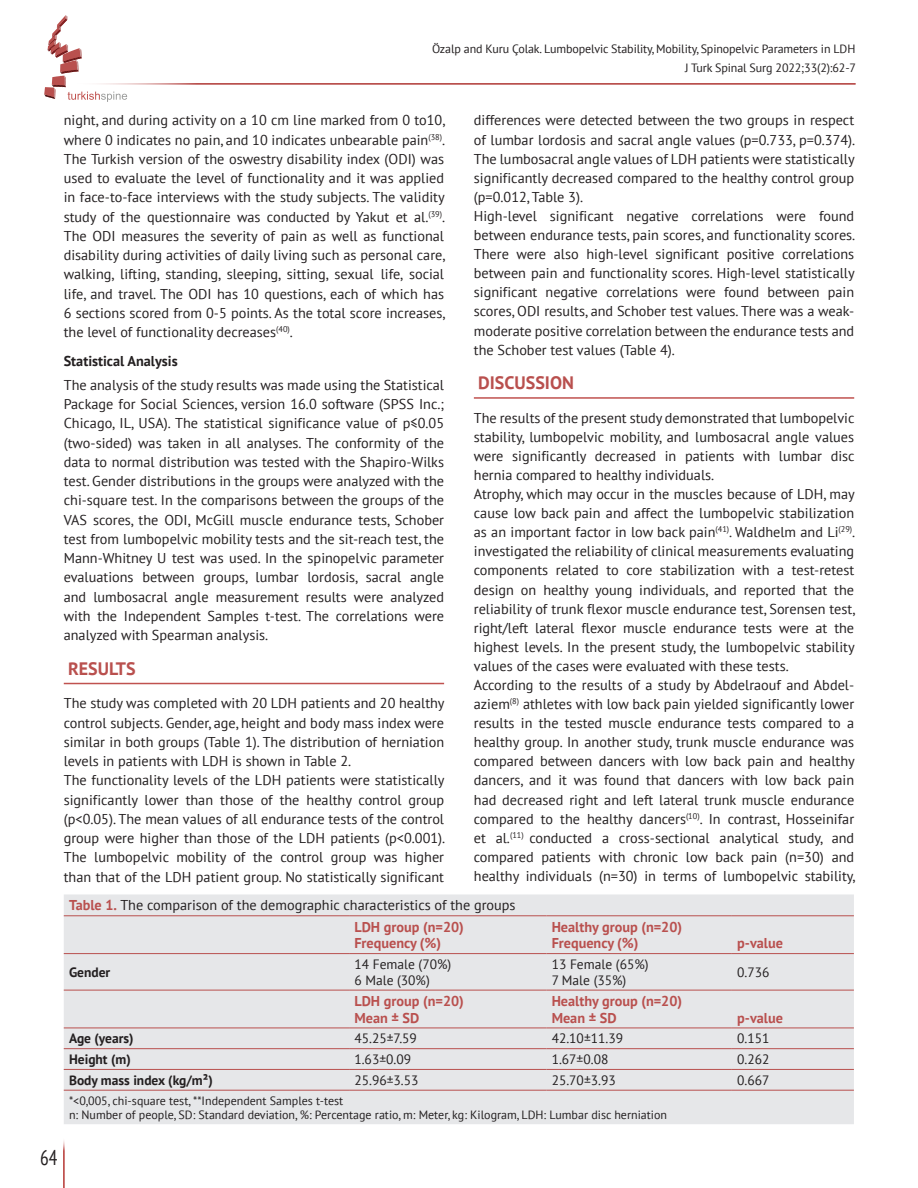
<style>
.page{position:relative;width:918px;height:1188px;background:#fff}
.page>*{position:absolute;margin:0;border:0;box-sizing:border-box;transform-origin:0 0}
.t1{font:condensed 21px "PT Sans";color:#231f20;scale:.92 1}
.ANA_BASLIK{font:700 18px "PT Sans";color:#b9504e}
.YAZI{font:14.25px/19px "PT Sans";color:#231f20;text-align:justify}
.TABLO-ARA{font:700 14.25px "PT Sans";color:#b9504e}
.TABLO-BASI{font:14.25px "PT Sans";color:#231f20}
.ARA_BASLIK{font:700 14.25px "PT Sans";color:#231f20}
.TABLO-YAZI{font:13.5px "PT Sans";color:#231f20}
.TABLO-YAZI-2{font:700 13.5px "PT Sans";color:#231f20}
.TABLO-ALTI{font:12px/19.8px "PT Sans";color:#231f20;text-align:right}
.s1{font-weight:700;color:#b9504e}
</style>
<div class="page">
<div style="left:69px;top:83px;width:786px;height:2px;background:#b9504e;border:1px solid #b9504e"></div>
<svg style="left:44px;top:15px;width:83px;height:87px"></svg>
<hr style="left:63px;top:1138px;width:1px;height:50px;background:#c0524f">
<hr style="left:64px;top:683px;width:380px;height:1px;background:#c0524f">
<hr style="left:474px;top:397px;width:380px;height:2px;background:#c0524f">
<div style="left:64px;top:894px;width:790px;height:230px;background:#e6e7e9"></div>
<hr style="left:64px;top:1048px;width:285px;height:1px;background:#b9504e">
<hr style="left:349px;top:1048px;width:197px;height:1px;background:#b9504e">
<hr style="left:546px;top:1048px;width:186px;height:1px;background:#b9504e">
<hr style="left:732px;top:1048px;width:122px;height:1px;background:#b9504e">
<hr style="left:64px;top:1069px;width:285px;height:1px;background:#b9504e">
<hr style="left:349px;top:1069px;width:197px;height:1px;background:#b9504e">
<hr style="left:546px;top:1069px;width:186px;height:1px;background:#b9504e">
<hr style="left:732px;top:1069px;width:122px;height:1px;background:#b9504e">
<hr style="left:64px;top:990px;width:285px;height:1px;background:#b9504e">
<hr style="left:349px;top:990px;width:197px;height:1px;background:#b9504e">
<hr style="left:546px;top:990px;width:186px;height:1px;background:#b9504e">
<hr style="left:732px;top:990px;width:122px;height:1px;background:#b9504e">
<hr style="left:64px;top:1028px;width:285px;height:1px;background:#b9504e">
<hr style="left:349px;top:1028px;width:197px;height:1px;background:#b9504e">
<hr style="left:546px;top:1028px;width:186px;height:1px;background:#b9504e">
<hr style="left:732px;top:1028px;width:122px;height:1px;background:#b9504e">
<hr style="left:64px;top:916px;width:285px;height:1px;background:#b9504e">
<hr style="left:349px;top:916px;width:197px;height:1px;background:#b9504e">
<hr style="left:546px;top:916px;width:186px;height:1px;background:#b9504e">
<hr style="left:732px;top:916px;width:122px;height:1px;background:#b9504e">
<hr style="left:64px;top:953px;width:285px;height:1px;background:#b9504e">
<hr style="left:349px;top:953px;width:197px;height:1px;background:#b9504e">
<hr style="left:546px;top:953px;width:186px;height:1px;background:#b9504e">
<hr style="left:732px;top:953px;width:122px;height:1px;background:#b9504e">
<hr style="left:64px;top:1090px;width:285px;height:1px;background:#b9504e">
<hr style="left:349px;top:1090px;width:197px;height:1px;background:#b9504e">
<hr style="left:546px;top:1090px;width:186px;height:1px;background:#b9504e">
<hr style="left:732px;top:1090px;width:122px;height:1px;background:#b9504e">
<p class="TABLO-ALTI" style="left:432px;top:38px;width:425px">Özalp and Kuru Çolak. Lumbopelvic Stability, Mobility, Spinopelvic Parameters in LDH<br>J Turk Spinal Surg 2022;33(2):62-7</p>
<p class="YAZI" style="left:64px;top:111px;width:383px">night, and during activity on a 10 cm line marked from 0 to10, where 0 indicates no pain, and 10 indicates unbearable pain<sup>(38)</sup>.</p>
<p class="YAZI" style="left:64px;top:149px;width:383px">The Turkish version of the oswestry disability index (ODI) was used to evaluate the level of functionality and it was applied in face-to-face interviews with the study subjects. The validity study of the questionnaire was conducted by Yakut et al.<sup>(39)</sup>.<br>The ODI measures the severity of pain as well as functional disability during activities of daily living such as personal care, walking, lifting, standing, sleeping, sitting, sexual life, social life, and travel. The ODI has 10 questions, each of which has 6 sections scored from 0-5 points. As the total score increases, the level of functionality decreases<sup>(40)</sup>.</p>
<p class="ARA_BASLIK" style="left:64px;top:352px;width:115px">Statistical Analysis</p>
<p class="YAZI" style="left:64px;top:375px;width:382px">The analysis of the study results was made using the Statistical Package for Social Sciences, version 16.0 software (SPSS Inc.; Chicago, IL, USA). The statistical significance value of p≤0.05 (two-sided) was taken in all analyses. The conformity of the data to normal distribution was tested with the Shapiro-Wilks test. Gender distributions in the groups were analyzed with the chi-square test. In the comparisons between the groups of the VAS scores, the ODI, McGill muscle endurance tests, Schober test from lumbopelvic mobility tests and the sit-reach test, the Mann-Whitney U test was used. In the spinopelvic parameter evaluations between groups, lumbar lordosis, sacral angle and lumbosacral angle measurement results were analyzed with the Independent Samples t-test. The correlations were analyzed with Spearman analysis.</p>
<p class="ANA_BASLIK" style="left:68px;top:656px;width:69px">RESULTS</p>
<p class="YAZI" style="left:64px;top:693px;width:382px">The study was completed with 20 LDH patients and 20 healthy control subjects. Gender, age, height and body mass index were similar in both groups (Table 1). The distribution of herniation levels in patients with LDH is shown in Table 2.</p>
<p class="YAZI" style="left:64px;top:770px;width:383px">The functionality levels of the LDH patients were statistically significantly lower than those of the healthy control group (p&lt;0.05). The mean values of all endurance tests of the control group were higher than those of the LDH patients (p&lt;0.001).<br>The lumbopelvic mobility of the control group was higher than that of the LDH patient group. No statistically significant</p>
<p class="YAZI" style="left:474px;top:111px;width:383px">differences were detected between the two groups in respect of lumbar lordosis and sacral angle values (p=0.733, p=0.374).<br>The lumbosacral angle values of LDH patients were statistically significantly decreased compared to the healthy control group (p=0.012, Table 3).</p>
<p class="YAZI" style="left:474px;top:206px;width:383px">High-level significant negative correlations were found between endurance tests, pain scores, and functionality scores.<br>There were also high-level significant positive correlations between pain and functionality scores. High-level statistically significant negative correlations were found between pain scores, ODI results, and Schober test values. There was a weak&shy;moderate positive correlation between the endurance tests and the Schober test values (Table 4).</p>
<p class="ANA_BASLIK" style="left:478px;top:371px;width:97px">DISCUSSION</p>
<p class="YAZI" style="left:474px;top:408px;width:382px">The results of the present study demonstrated that lumbopelvic stability, lumbopelvic mobility, and lumbosacral angle values were significantly decreased in patients with lumbar disc hernia compared to healthy individuals.</p>
<p class="YAZI" style="left:474px;top:484px;width:383px">Atrophy, which may occur in the muscles because of LDH, may cause low back pain and affect the lumbopelvic stabilization as an important factor in low back pain<sup>(41)</sup>. Waldhelm and Li<sup>(29)</sup>. investigated the reliability of clinical measurements evaluating components related to core stabilization with a test-retest design on healthy young individuals, and reported that the reliability of trunk flexor muscle endurance test, Sorensen test, right/left lateral flexor muscle endurance tests were at the highest levels. In the present study, the lumbopelvic stability values of the cases were evaluated with these tests.</p>
<p class="YAZI" style="left:474px;top:675px;width:383px">According to the results of a study by Abdelraouf and Abdel&shy;aziem<sup>(8)</sup> athletes with low back pain yielded significantly lower results in the tested muscle endurance tests compared to a healthy group. In another study, trunk muscle endurance was compared between dancers with low back pain and healthy dancers, and it was found that dancers with low back pain had decreased right and left lateral trunk muscle endurance compared to the healthy dancers<sup>(10)</sup>. In contrast, Hosseinifar et al.<sup>(11)</sup> conducted a cross-sectional analytical study, and compared patients with chronic low back pain (n=30) and healthy individuals (n=30) in terms of lumbopelvic stability,</p>
<p class="TABLO-BASI" style="left:69px;top:896px;width:448px"><span class="s1">Table 1.</span> The comparison of the demographic characteristics of the groups</p>
<p class="TABLO-ARA" style="left:354px;top:917px;width:111px">LDH group (n=20)</p>
<p class="TABLO-ARA" style="left:354px;top:934px;width:88px">Frequency (%)</p>
<p class="TABLO-ARA" style="left:552px;top:917px;width:132px">Healthy group (n=20)</p>
<p class="TABLO-ARA" style="left:552px;top:934px;width:88px">Frequency (%)</p>
<p class="TABLO-ARA" style="left:737px;top:934px;width:47px">p-value</p>
<p class="TABLO-YAZI-2" style="left:69px;top:963px;width:43px">Gender</p>
<p class="TABLO-YAZI" style="left:354px;top:956px;width:98px">14 Female (70%)</p>
<p class="TABLO-YAZI" style="left:354px;top:971px;width:77px">6 Male (30%)</p>
<p class="TABLO-ARA" style="left:354px;top:992px;width:111px">LDH group (n=20)</p>
<p class="TABLO-ARA" style="left:354px;top:1008px;width:66px">Mean ± SD</p>
<p class="TABLO-YAZI" style="left:552px;top:956px;width:98px">13 Female (65%)</p>
<p class="TABLO-YAZI" style="left:552px;top:971px;width:76px">7 Male (35%)</p>
<p class="TABLO-YAZI" style="left:737px;top:963px;width:34px">0.736</p>
<p class="TABLO-ARA" style="left:552px;top:992px;width:132px">Healthy group (n=20)</p>
<p class="TABLO-ARA" style="left:552px;top:1008px;width:66px">Mean ± SD</p>
<p class="TABLO-ARA" style="left:737px;top:1008px;width:47px">p-value</p>
<h1 class="t1" style="left:40px;top:1144px;width:20px">64</h1>
<p class="TABLO-YAZI-2" style="left:69px;top:1030px;width:66px">Age (years)</p>
<p class="TABLO-YAZI" style="left:354px;top:1030px;width:64px">45.25±7.59</p>
<p class="TABLO-YAZI" style="left:552px;top:1030px;width:73px">42.10±11.39</p>
<p class="TABLO-YAZI" style="left:737px;top:1030px;width:34px">0.151</p>
<p class="TABLO-YAZI-2" style="left:69px;top:1050px;width:63px">Height (m)</p>
<p class="TABLO-YAZI" style="left:354px;top:1051px;width:58px">1.63±0.09</p>
<p class="TABLO-YAZI" style="left:552px;top:1051px;width:58px">1.67±0.08</p>
<p class="TABLO-YAZI" style="left:737px;top:1051px;width:34px">0.262</p>
<p class="TABLO-YAZI-2" style="left:69px;top:1071px;width:145px">Body mass index (kg/m²)</p>
<p class="TABLO-YAZI" style="left:354px;top:1071px;width:66px">25.96±3.53</p>
<p class="TABLO-YAZI" style="left:552px;top:1071px;width:66px">25.70±3.93</p>
<p class="TABLO-YAZI" style="left:737px;top:1071px;width:34px">0.667</p>
<p class="TABLO-ALTI" style="left:69px;top:1090px;width:276px">*&lt;0,005, chi-square test, **Independent Samples t-test</p>
<p class="TABLO-ALTI" style="left:69px;top:1105px;width:600px">n: Number of people, SD: Standard deviation, %: Percentage ratio, m: Meter, kg: Kilogram, LDH: Lumbar disc herniation</p>
</div>
